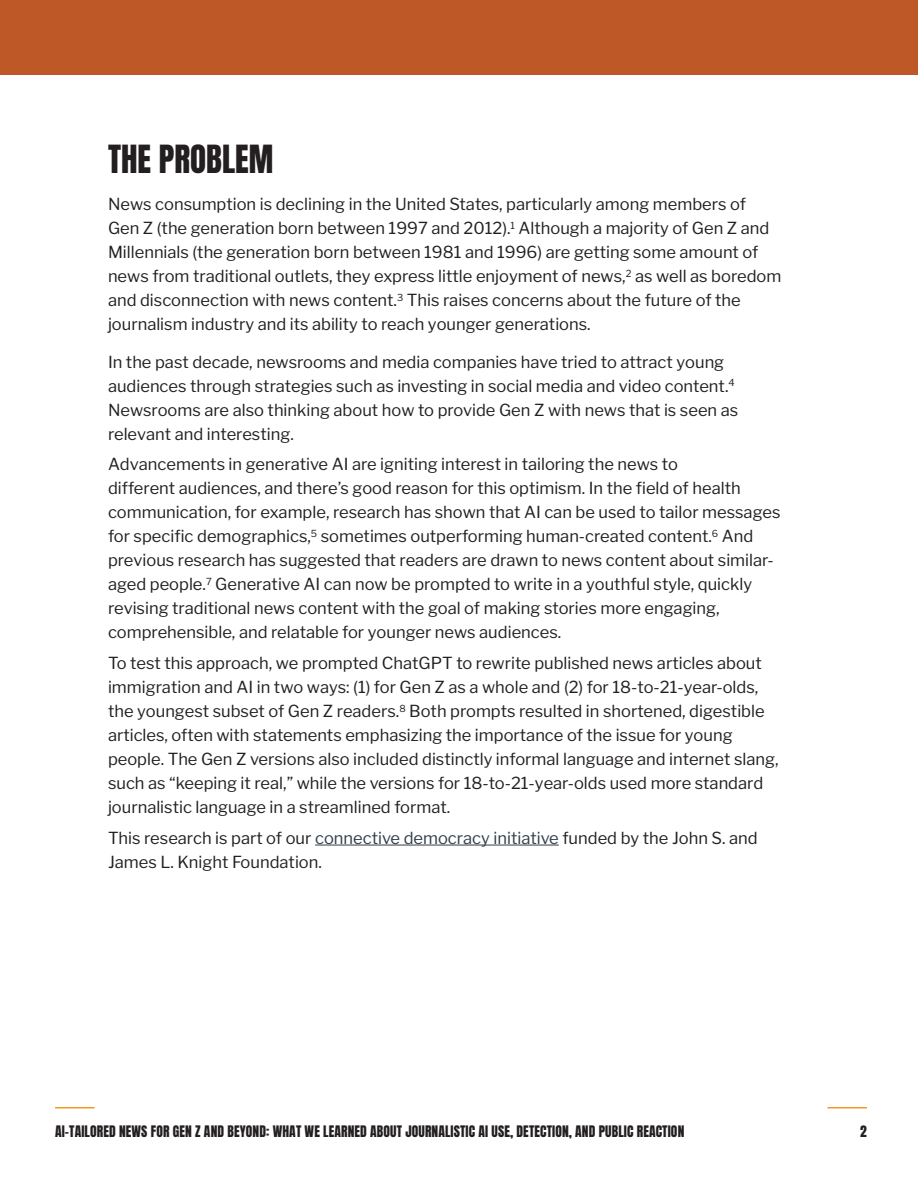
<style>
.page{position:relative;width:918px;height:1188px;background:#fff}
.page>*{position:absolute;margin:0;border:0;box-sizing:border-box;transform-origin:0 0}
.t1{font:33px "Anton";color:#231f20}
.t2{font:16.5px/24px "Libre Franklin";color:#231f20}
.t3{font:13.5px "Anton";letter-spacing:.01em;color:#231f20}
.s1{color:#323e48}
</style>
<div class="page">
<hr style="left:55px;top:1107px;width:40px;height:1px;background:#f79721">
<hr style="left:828px;top:1107px;width:39px;height:1px;background:#f79721">
<div style="left:0;top:0;width:918px;height:75px;background:#bf5827"></div>
<hr style="left:315px;top:845px;width:244px;height:1px;background:#323e48">
<p class="t1" style="left:108px;top:142px;width:167px">THE PROBLEM</p>
<p class="t2" style="left:108px;top:192px;width:675px">News consumption is declining in the United States, particularly among members of Gen Z (the generation born between 1997 and 2012).<sup>1</sup> Although a majority of Gen Z and Millennials (the generation born between 1981 and 1996) are getting some amount of news from traditional outlets, they express little enjoyment of news,<sup>2</sup> as well as boredom and disconnection with news content.<sup>3</sup> This raises concerns about the future of the journalism industry and its ability to reach younger generations.</p>
<p class="t2" style="left:108px;top:350px;width:632px">In the past decade, newsrooms and media companies have tried to attract young audiences through strategies such as investing in social media and video content.<sup>4<br></sup>Newsrooms are also thinking about how to provide Gen Z with news that is seen as relevant and interesting.</p>
<p class="t2" style="left:108px;top:452px;width:674px">Advancements in generative AI are igniting interest in tailoring the news to<br>different audiences, and there’s good reason for this optimism. In the field of health communication, for example, research has shown that AI can be used to tailor messages for specific demographics,<sup>5</sup> sometimes outperforming human-created content.<sup>6</sup> And previous research has suggested that readers are drawn to news content about similar&shy;aged people.<sup>7</sup> Generative AI can now be prompted to write in a youthful style, quickly revising traditional news content with the goal of making stories more engaging, comprehensible, and relatable for younger news audiences.</p>
<p class="t2" style="left:108px;top:651px;width:672px">To test this approach, we prompted ChatGPT to rewrite published news articles about immigration and AI in two ways: (1) for Gen Z as a whole and (2) for 18-to-21-year-olds, the youngest subset of Gen Z readers.<sup>8</sup> Both prompts resulted in shortened, digestible articles, often with statements emphasizing the importance of the issue for young people. The Gen Z versions also included distinctly informal language and internet slang, such as “keeping it real,” while the versions for 18-to-21-year-olds used more standard journalistic language in a streamlined format.</p>
<p class="t2" style="left:108px;top:826px;width:651px">This research is part of our <span class="s1">connective democracy initiative</span> funded by the John S. and<br>James L. Knight Foundation.</p>
<p class="t3" style="left:55px;top:1125px;width:631px">AI-TAILORED NEWS FOR GEN Z AND BEYOND: WHAT WE LEARNED ABOUT JOURNALISTIC AI USE, DETECTION, AND PUBLIC REACTION</p>
<p class="t3" style="left:860px;top:1125px;width:8px">2</p>
</div>
